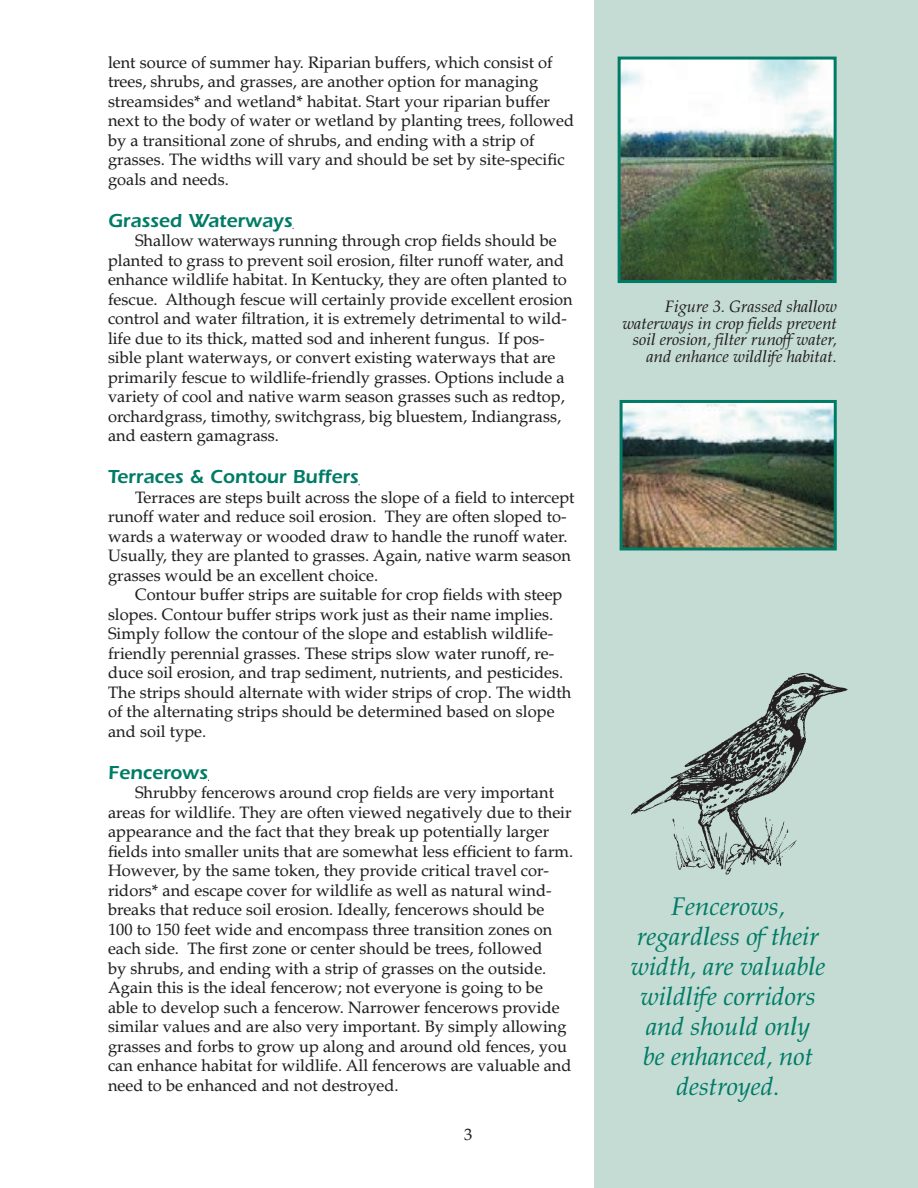
<style>
.page{position:relative;width:918px;height:1188px;background:#fff}
.page>*{position:absolute;margin:0;border:0;box-sizing:border-box;transform-origin:0 0}
.t1{font:italic 25.5px/30px "Palatino";color:#007c66;text-align:center}
.t2{font:600 19.5px "Itc Eras";color:#007c66}
.t3{font:16.5px/19.5px "Palatino";color:#231f20}
.t4{font:italic 16.5px/16.5px "Palatino";color:#231f20;text-align:right}
</style>
<div class="page">
<div style="left:594px;top:0;width:324px;height:1188px;background:#c5dcd5"></div>
<img style="left:631px;top:673px;width:216px;height:201px">
<img style="left:622px;top:61px;width:211px;height:218px">
<div style="left:618px;top:57px;width:219px;height:226px;border:3px solid #007c66"></div>
<img style="left:624px;top:404px;width:209px;height:142px">
<div style="left:620px;top:400px;width:217px;height:150px;border:3px solid #007c66"></div>
<p class="t3" style="left:108px;top:53px;width:468px">lent source of summer hay. Riparian buffers, which consist of trees, shrubs, and grasses, are another option for managing streamsides* and wetland* habitat. Start your riparian buffer next to the body of water or wetland by planting trees, followed by a transitional zone of shrubs, and ending with a strip of grasses. The widths will vary and should be set by site-specific goals and needs.</p>
<p class="t2" style="left:108px;top:209px;width:186px">Grassed Waterways</p>
<p class="t3" style="left:108px;top:231px;width:466px;text-indent:27px">Shallow waterways running through crop fields should be planted to grass to prevent soil erosion, filter runoff water, and enhance wildlife habitat. In Kentucky, they are often planted to fescue. Although fescue will certainly provide excellent erosion control and water filtration, it is extremely detrimental to wild&shy;life due to its thick, matted sod and inherent fungus. If pos&shy;sible plant waterways, or convert existing waterways that are primarily fescue to wildlife-friendly grasses. Options include a variety of cool and native warm season grasses such as redtop, orchardgrass, timothy, switchgrass, big bluestem, Indiangrass, and eastern gamagrass.</p>
<p class="t2" style="left:108px;top:466px;width:252px">Terraces &amp; Contour Buffers</p>
<p class="t3" style="left:108px;top:488px;width:468px;text-indent:27px">Terraces are steps built across the slope of a field to intercept runoff water and reduce soil erosion. They are often sloped to&shy;wards a waterway or wooded draw to handle the runoff water.<br>Usually, they are planted to grasses. Again, native warm season grasses would be an excellent choice.</p>
<p class="t3" style="left:108px;top:585px;width:465px;text-indent:27px">Contour buffer strips are suitable for crop fields with steep slopes. Contour buffer strips work just as their name implies.<br>Simply follow the contour of the slope and establish wildlife&shy;friendly perennial grasses. These strips slow water runoff, re&shy;duce soil erosion, and trap sediment, nutrients, and pesticides.<br>The strips should alternate with wider strips of crop. The width of the alternating strips should be determined based on slope and soil type.</p>
<p class="t2" style="left:108px;top:761px;width:101px">Fencerows</p>
<p class="t3" style="left:108px;top:783px;width:467px;text-indent:27px">Shrubby fencerows around crop fields are very important areas for wildlife. They are often viewed negatively due to their appearance and the fact that they break up potentially larger fields into smaller units that are somewhat less efficient to farm.<br>However, by the same token, they provide critical travel cor&shy;ridors* and escape cover for wildlife as well as natural wind&shy;breaks that reduce soil erosion. Ideally, fencerows should be 100 to 150 feet wide and encompass three transition zones on each side. The first zone or center should be trees, followed<br>by shrubs, and ending with a strip of grasses on the outside.<br>Again this is the ideal fencerow; not everyone is going to be able to develop such a fencerow. Narrower fencerows provide similar values and are also very important. By simply allowing grasses and forbs to grow up along and around old fences, you can enhance habitat for wildlife. All fencerows are valuable and need to be enhanced and not destroyed.</p>
<p class="t3" style="left:464px;top:1125px;width:10px">3</p>
<p class="t4" style="left:622px;top:299px;width:216px">Figure 3. Grassed shallow waterways in crop fields prevent soil erosion, filter runoff water, and enhance wildlife habitat.</p>
<p class="t1" style="left:631px;top:892px;width:196px">Fencerows, regardless of their width, are valuable wildlife corridors and should only<br>be enhanced, not destroyed.</p>
</div>
